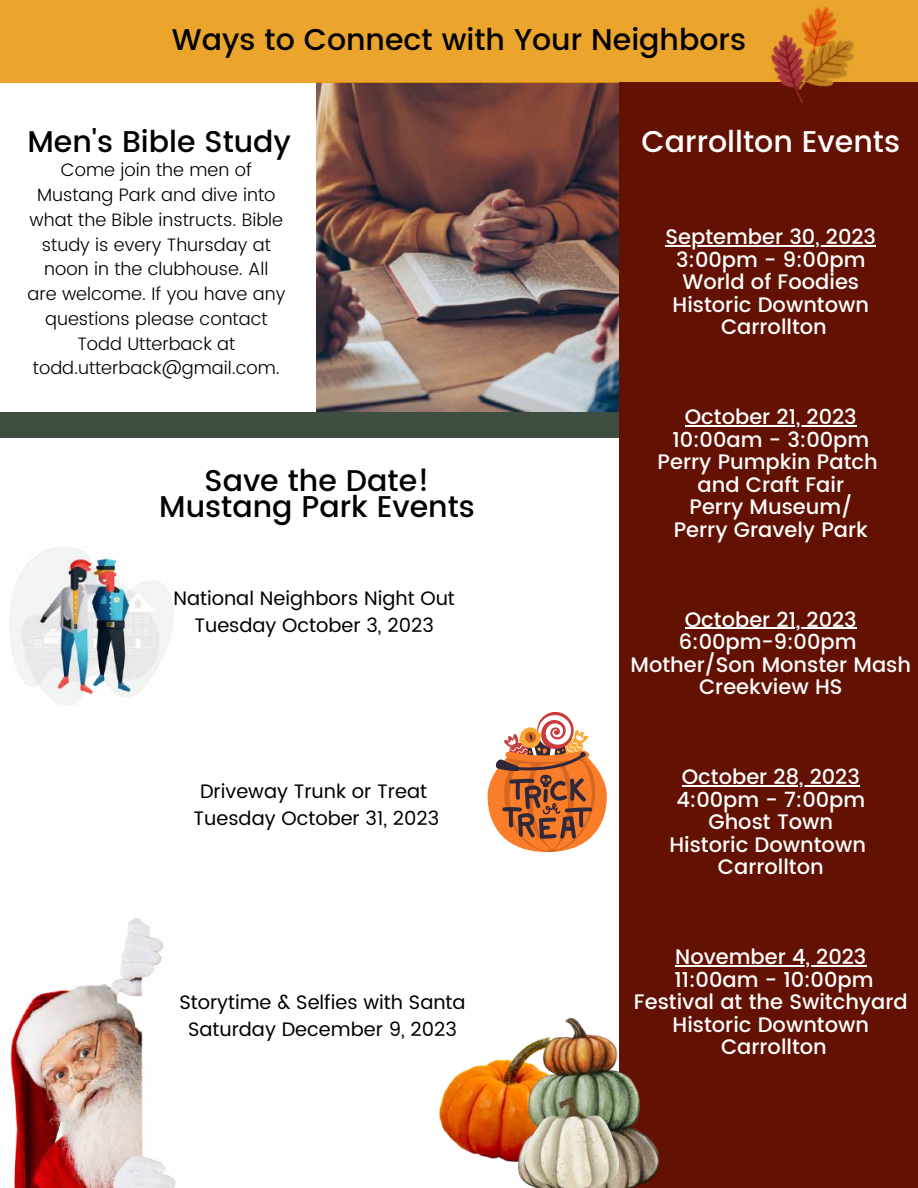
<style>
.page{position:relative;width:918px;height:1188px;background:#fff}
.page>*{position:absolute;margin:0;border:0;box-sizing:border-box;transform-origin:0 0}
.t1{font:500 30px/25.8px "Poppins";color:#000;text-align:center}
.t2{font:500 30px "Poppins";color:#fff}
.t3{font:500 21px/22.5px "Poppins";color:#fff;text-align:center}
.t4{font:19.5px/27px "Poppins";color:#000;text-align:center}
.t5{font:300 18px/24.8px "Poppins";color:#000;text-align:center}
</style>
<div class="page">
<img style="left:316px;top:82px;width:303px;height:330px">
<div style="left:0;top:0;width:918px;height:82px;background:#eba52c"></div>
<div style="left:0;top:412px;width:900px;height:26px;background:#3e4e40"></div>
<div style="left:619px;top:82px;width:299px;height:1106px;background:#631102"></div>
<img style="left:439px;top:1053px;width:79px;height:109px">
<img style="left:518px;top:1018px;width:141px;height:170px">
<img style="left:525px;top:1096px;width:94px;height:92px">
<hr style="left:666px;top:245px;width:210px;height:2px;background:#fff">
<hr style="left:685px;top:425px;width:172px;height:2px;background:#fff">
<hr style="left:685px;top:628px;width:172px;height:1px;background:#fff">
<hr style="left:682px;top:785px;width:178px;height:2px;background:#fff">
<hr style="left:675px;top:965px;width:191px;height:2px;background:#fff">
<img style="left:770px;top:6px;width:84px;height:97px">
<img style="left:10px;top:918px;width:166px;height:270px">
<svg style="left:488px;top:711px;width:119px;height:142px"></svg>
<img style="left:10px;top:547px;width:164px;height:158px">
<h1 class="t1" style="left:172px;top:26px;width:576px">Ways to Connect with Your Neighbors</h1>
<h1 class="t1" style="left:27px;top:129px;width:265px">Men's Bible Study</h1>
<p class="t5" style="left:27px;top:158px;width:259px">Come join the men of<br>Mustang Park and dive into what the Bible instructs. Bible study is every Thursday at noon in the clubhouse. All<br>are welcome. If you have any questions please contact<br>Todd Utterback at todd.utterback@gmail.com.</p>
<h1 class="t1" style="left:159px;top:468px;width:317px">Save the Date!<br>Mustang Park Events</h1>
<p class="t4" style="left:173px;top:585px;width:283px">National Neighbors Night Out<br>Tuesday October 3, 2023</p>
<p class="t4" style="left:194px;top:778px;width:247px">Driveway Trunk or Treat<br>Tuesday October 31, 2023</p>
<p class="t4" style="left:179px;top:989px;width:288px">Storytime &amp; Selfies with Santa<br>Saturday December 9, 2023</p>
<h1 class="t2" style="left:642px;top:124px;width:260px">Carrollton Events</h1>
<p class="t3" style="left:666px;top:226px;width:212px">September 30, 2023<br>3:00pm - 9:00pm<br>World of Foodies<br>Historic Downtown<br>Carrollton</p>
<p class="t3" style="left:658px;top:406px;width:222px">October 21, 2023<br>10:00am - 3:00pm<br>Perry Pumpkin Patch and Craft Fair<br>Perry Museum/<br>Perry Gravely Park</p>
<p class="t3" style="left:631px;top:608px;width:282px">October 21, 2023<br>6:00pm-9:00pm<br>Mother/Son Monster Mash<br>Creekview HS</p>
<p class="t3" style="left:669px;top:766px;width:198px">October 28, 2023<br>4:00pm - 7:00pm<br>Ghost Town<br>Historic Downtown<br>Carrollton</p>
<p class="t3" style="left:634px;top:946px;width:275px">November 4, 2023<br>11:00am - 10:00pm<br>Festival at the Switchyard<br>Historic Downtown<br>Carrollton</p>
</div>
